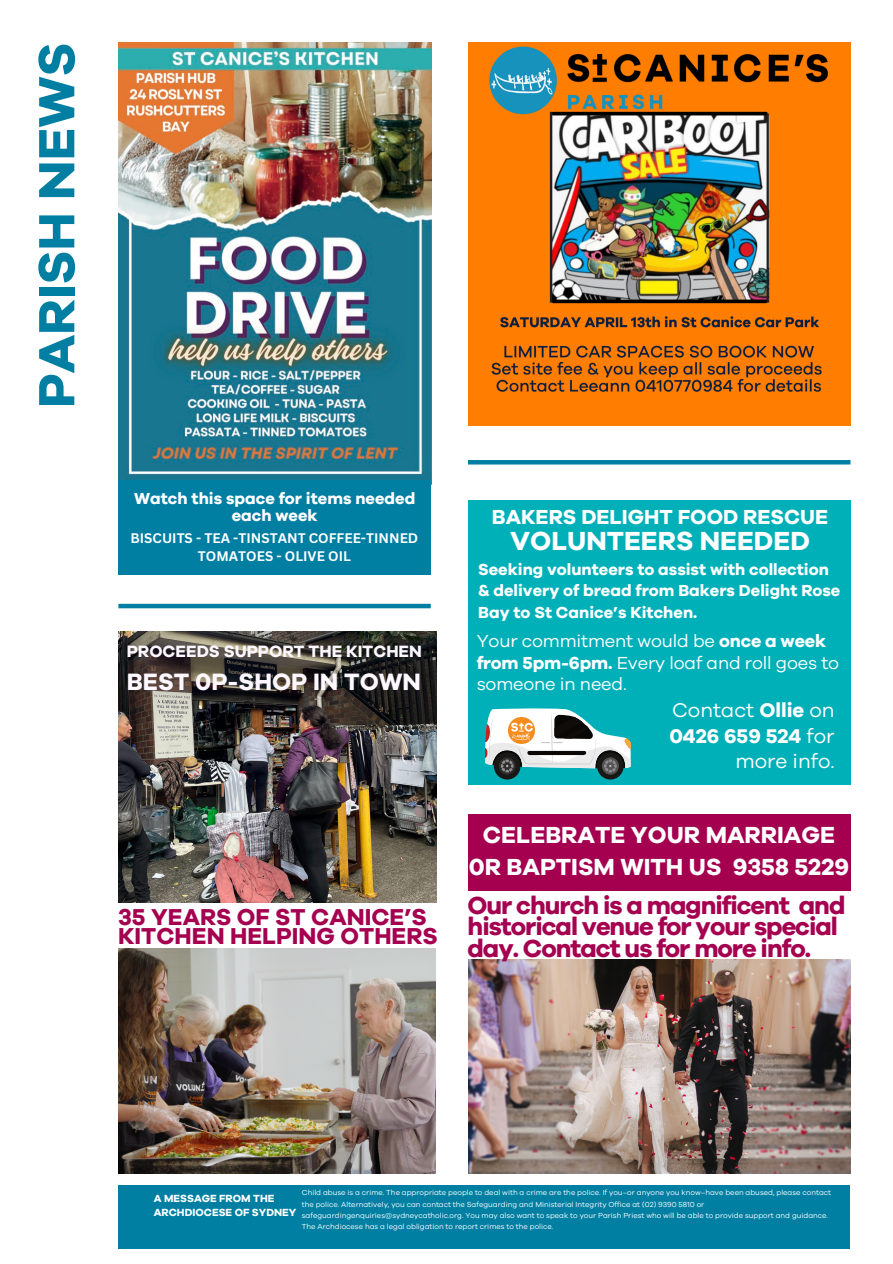
<style>
.page{position:relative;width:893px;height:1264px;background:#fff}
.page>*{position:absolute;margin:0;border:0;box-sizing:border-box;transform-origin:0 0}
.t1{font:700 52.5px "Galano Grotesque";color:#007fa3}
.t2{font:700 27px "Galano Grotesque";color:#fff}
.t3{font:700 25.5px/21.3px "Galano Grotesque";letter-spacing:-.04em;color:#a50050}
.t4{font:700 24.45px "Galano Grotesque";color:#fdf7ff}
.t5{font:700 24px/32.7px "Galano Grotesque";color:#fff;text-align:center}
.t6{font:700 23.7px/19px "Galano Grotesque";color:#a50050}
.t7{font:700 21px "Galano Grotesque";color:#fff}
.t8{font:20.4px/25.5px "Galano Grotesque";color:#fff;text-align:right}
.t9{font:18px/21.3px "Galano Grotesque";letter-spacing:-.01em;color:#fff}
.t10{font:700 16.95px "Galano Grotesque";color:#fdf7ff}
.t11{font:700 16.5px/21.3px "Galano Grotesque";color:#fff}
.t12{font:700 13.5px/18px "Canva Sans";color:#fff;text-align:center}
.t13{font:700 10.65px/14.2px "Galano Grotesque";color:#fff}
.t14{font:7.5px/11.2px "Galano Grotesque";color:#fff}
.s1{font-weight:700}
</style>
<div class="page">
<div style="left:468px;top:500px;width:382px;height:285px;background:#00b0b9"></div>
<div style="left:597px;top:752px;width:26px;height:27px;background:#1a1816;border-radius:50%"></div>
<svg style="left:601px;top:757px;width:18px;height:17px"></svg>
<div style="left:494px;top:752px;width:26px;height:27px;background:#1a1816;border-radius:50%"></div>
<svg style="left:498px;top:757px;width:17px;height:17px"></svg>
<svg style="left:485px;top:708px;width:145px;height:64px"></svg>
<img style="left:508px;top:717px;width:26px;height:26px">
<img style="left:468px;top:43px;width:382px;height:382px">
<div style="left:118px;top:1184px;width:732px;height:64px;background:#007fa3"></div>
<hr style="left:468px;top:460px;width:382px;height:4px;background:#007fa3">
<img style="left:468px;top:959px;width:382px;height:214px">
<div style="left:467px;top:814px;width:383px;height:76px;background:#a50050"></div>
<img style="left:118px;top:948px;width:318px;height:225px">
<img style="left:118px;top:43px;width:313px;height:438px">
<div style="left:118px;top:481px;width:313px;height:56px;background:#007fa3"></div>
<div style="left:118px;top:525px;width:313px;height:49px;background:#007fa3"></div>
<img style="left:118px;top:631px;width:318px;height:272px">
<hr style="left:118px;top:604px;width:313px;height:4px;background:#007fa3">
<h2 class="t1" style="left:22px;top:408px;width:367px;rotate:-90deg">PARISH NEWS</h2>
<h3 class="t11" style="left:134px;top:490px;width:282px;line-height:16.8px;text-align:center">Watch this space for items needed each week</h3>
<h3 class="t12" style="left:130px;top:529px;width:289px">BISCUITS - TEA -TINSTANT COFFEE-TINNED<br>TOMATOES - OLIVE OIL</h3>
<p class="t10" style="left:127px;top:640px;width:297px">PROCEEDS SUPPORT THE KITCHEN</p>
<h2 class="t4" style="left:127px;top:665px;width:296px">BEST 0P-SHOP IN TOWN</h2>
<p class="t6" style="left:118px;top:907px;width:321px">35 YEARS OF ST CANICE’S<br>KITCHEN HELPING OTHERS</p>
<p class="t7" style="left:492px;top:503px;width:338px">BAKERS DELIGHT FOOD RESCUE</p>
<p class="t2" style="left:510px;top:523px;width:301px">VOLUNTEERS NEEDED</p>
<p class="t11" style="left:478px;top:559px;width:364px">Seeking volunteers to assist with collection &amp; delivery of bread from Bakers Delight Rose<br>Bay to St Canice’s Kitchen.</p>
<h4 class="t9" style="left:476px;top:631px;width:364px">Your commitment would be <span class="s1">once a week from 5pm-6pm.</span> Every loaf and roll goes to someone in need.</h4>
<p class="t8" style="left:669px;top:697px;width:167px">Contact <span class="s1">Ollie</span> on<br><span class="s1">0426 659 524</span> for more info.</p>
<h5 class="t5" style="left:469px;top:818px;width:382px">CELEBRATE YOUR MARRIAGE<br>0R BAPTISM WITH US 9358 5229</h5>
<p class="t3" style="left:467px;top:895px;width:379px">Our church is a magnificent and historical venue for your special day. Contact us for more info.</p>
<h6 class="t13" style="left:154px;top:1191px;width:144px">A MESSAGE FROM THE<br>ARCHDIOCESE OF SYDNEY</h6>
<h2 class="t14" style="left:302px;top:1187px;width:530px">Child abuse is a crime. The appropriate people to deal with a crime are the police. If you–or anyone you know–have been abused, please contact the police. Alternatively, you can contact the Safeguarding and Ministerial Integrity Office at (02) 9390 5810 or safeguardingenquiries@sydneycatholic.org. You may also want to speak to your Parish Priest who will be able to provide support and guidance.<br>The Archdiocese has a legal obligation to report crimes to the police.</h2>
</div>
